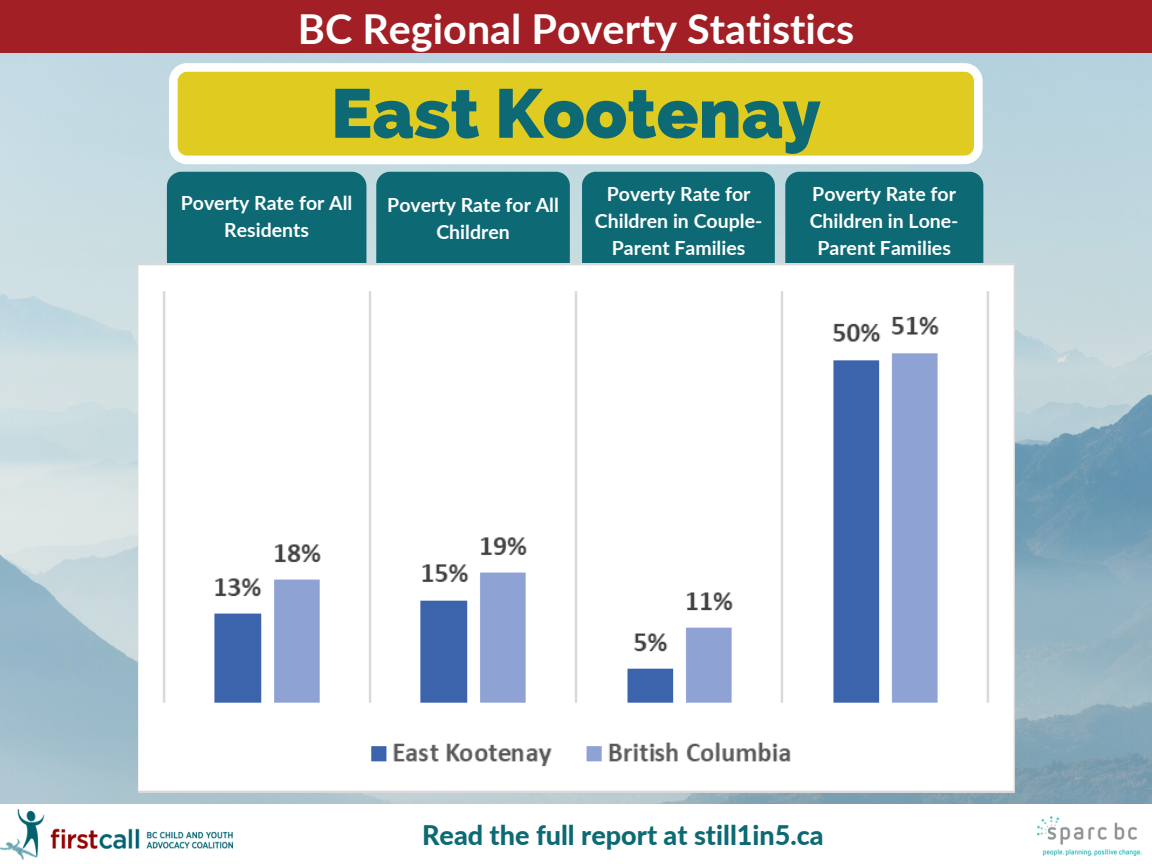
<style>
.page{position:relative;width:1152px;height:864px;background:#fff}
.page>*{position:absolute;margin:0;border:0;box-sizing:border-box;transform-origin:0 0}
.t1{font:800 69px "Raleway";color:#0d6a74}
.t2{font:700 41.25px "Lato";color:#fff}
.t3{font:800 27px "Lato";color:#0d6a74}
.t4{font:700 19.5px/27.2px "Lato";color:#fff;text-align:center}
</style>
<div class="page">
<img style="left:0;top:53px;width:1152px;height:751px">
<div style="left:0;top:0;width:1152px;height:53px;background:#a22025"></div>
<svg style="left:169px;top:63px;width:814px;height:101px;fill:#e0cc21"></svg>
<div style="left:167px;top:172px;width:199px;height:113px;background:#0d6a74;border-radius:15px"></div>
<div style="left:376px;top:172px;width:194px;height:113px;background:#0d6a74;border-radius:14px"></div>
<div style="left:582px;top:172px;width:193px;height:113px;background:#0d6a74;border-radius:14px"></div>
<div style="left:785px;top:172px;width:198px;height:113px;background:#0d6a74;border-radius:14px"></div>
<img style="left:138px;top:264px;width:876px;height:528px">
<img style="left:1037px;top:816px;width:104px;height:40px">
<img style="left:0;top:810px;width:232px;height:49px">
<h2 class="t2" style="left:298px;top:3px;width:558px">BC Regional Poverty Statistics</h2>
<h1 class="t1" style="left:331px;top:73px;width:491px">East Kootenay</h1>
<p class="t4" style="left:181px;top:189px;width:173px">Poverty Rate for All<br>Residents</p>
<p class="t4" style="left:387px;top:191px;width:173px">Poverty Rate for All<br>Children</p>
<p class="t4" style="left:595px;top:179px;width:169px">Poverty Rate for<br>Children in Couple-<br>Parent Families</p>
<p class="t4" style="left:810px;top:179px;width:150px">Poverty Rate for<br>Children in Lone-<br>Parent Families</p>
<h3 class="t3" style="left:422px;top:818px;width:403px">Read the full report at still1in5.ca</h3>
</div>
